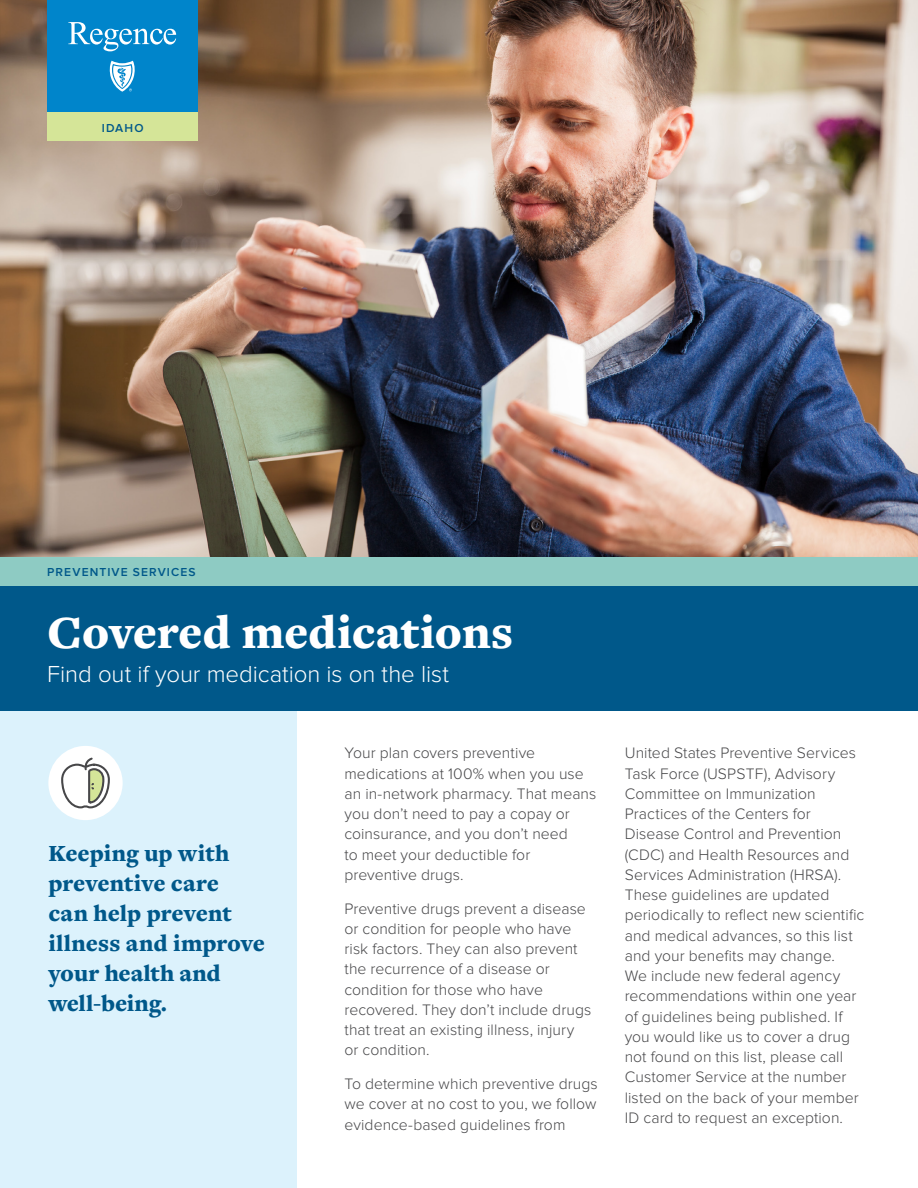
<style>
.page{position:relative;width:918px;height:1188px;background:#fff}
.page>*{position:absolute;margin:0;border:0;box-sizing:border-box;transform-origin:0 0}
.t1{font:900 48px "Freight Text Pro";letter-spacing:-.005em;color:#fff}
.t2{font:900 24px/30px "Freight Text Pro";color:#00588a}
.t3{font:300 24px "Proxima Nova";letter-spacing:-.005em;color:#fff}
.t4{font:300 15.75px/20.2px "Proxima Nova";letter-spacing:.005em;color:#474749}
.t5{font:600 12px "Proxima Nova";letter-spacing:.095em;color:#00588a}
</style>
<div class="page">
<div style="left:0;top:710px;width:297px;height:478px;background:#dcf2fc"></div>
<div style="left:0;top:585px;width:918px;height:125px;background:#00588a"></div>
<img style="left:0;top:0;width:918px;height:557px">
<div style="left:0;top:557px;width:918px;height:28px;background:#8ecbc3"></div>
<div style="left:48px;top:746px;width:75px;height:74px;background:#fff;border-radius:50%"></div>
<svg style="left:61px;top:757px;width:49px;height:52px"></svg>
<div style="left:47px;top:0;width:151px;height:114px;background:#0085cb"></div>
<svg style="left:109px;top:61px;width:26px;height:31px"></svg>
<svg style="left:68px;top:22px;width:108px;height:29px"></svg>
<div style="left:47px;top:113px;width:151px;height:28px;background:#d5e598"></div>
<p class="t5" style="left:102px;top:121px;width:43px">IDAHO</p>
<p class="t5" style="left:47px;top:565px;width:150px">PREVENTIVE SERVICES</p>
<h1 class="t1" style="left:47px;top:600px;width:467px">Covered medications</h1>
<p class="t3" style="left:47px;top:661px;width:403px">Find out if your medication is on the list</p>
<p class="t2" style="left:48px;top:838px;width:218px">Keeping up with preventive care<br>can help prevent illness and improve your health and well-being.</p>
<p class="t4" style="left:345px;top:743px;width:253px">Your plan covers preventive medications at 100% when you use an in-network pharmacy. That means you don’t need to pay a copay or coinsurance, and you don’t need<br>to meet your deductible for preventive drugs.</p>
<p class="t4" style="left:345px;top:899px;width:248px">Preventive drugs prevent a disease or condition for people who have risk factors. They can also prevent the recurrence of a disease or condition for those who have recovered. They don’t include drugs that treat an existing illness, injury or condition.</p>
<p class="t4" style="left:345px;top:1074px;width:255px;text-align:justify">To determine which preventive drugs we cover at no cost to you, we follow evidence-based guidelines from</p>
<p class="t4" style="left:625px;top:743px;width:241px">United States Preventive Services<br>Task Force (USPSTF), Advisory<br>Committee on Immunization<br>Practices of the Centers for<br>Disease Control and Prevention (CDC) and Health Resources and<br>Services Administration (HRSA).<br>These guidelines are updated periodically to reflect new scientific and medical advances, so this list and your benefits may change.</p>
<p class="t4" style="left:625px;top:966px;width:235px">We include new federal agency recommendations within one year of guidelines being published. If you would like us to cover a drug not found on this list, please call<br>Customer Service at the number listed on the back of your member<br>ID card to request an exception.</p>
</div>
